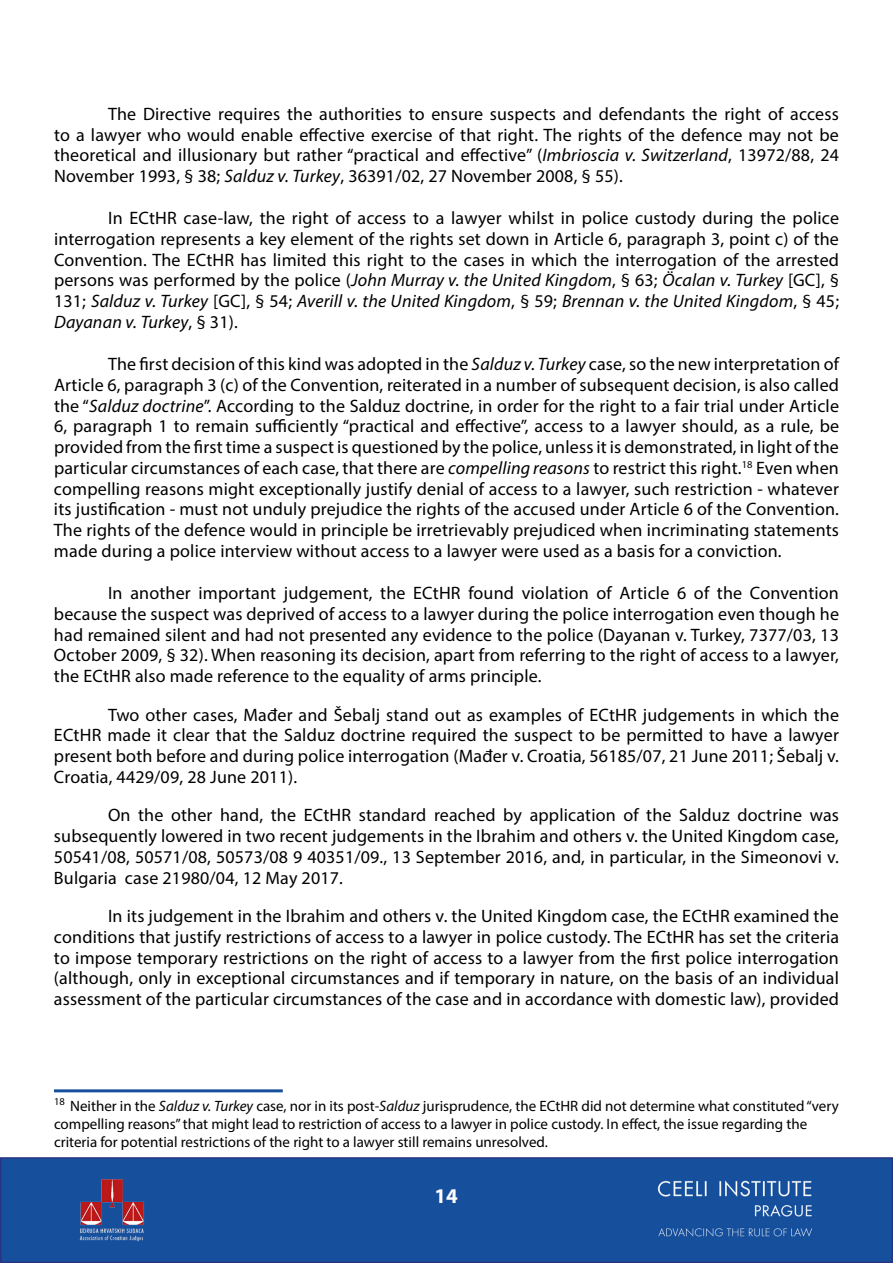
<style>
.page{position:relative;width:893px;height:1263px;background:#fff}
.page>*{position:absolute;margin:0;border:0;box-sizing:border-box;transform-origin:0 0}
.t1{font:700 21px "Myriad Pro";color:#fff}
.t2{font:18px/20.7px "Myriad Pro";letter-spacing:.01em;color:#000;text-align:justify}
.t3{font:15px/18px "Myriad Pro";color:#000}
.s1{font-style:italic}
</style>
<div class="page">
<div style="left:1px;top:1158px;width:891px;height:104px;background:#164f9c"></div>
<div style="left:0;top:1157px;width:893px;height:106px;border:2px solid #283583"></div>
<hr style="left:54px;top:1089px;width:229px;height:3px;background:#164f9c">
<img style="left:657px;top:1180px;width:156px;height:57px">
<img style="left:79px;top:1179px;width:65px;height:63px">
<p class="t2" style="left:54px;top:103px;width:786px;text-indent:54px">The Directive requires the authorities to ensure suspects and defendants the right of access to a lawyer who would enable effective exercise of that right. The rights of the defence may not be theoretical and illusionary but rather “practical and effective” (<span class="s1">Imbrioscia v. Switzerland</span>, 13972/88, 24<br>November 1993, § 38; <span class="s1">Salduz v. Turkey</span>, 36391/02, 27 November 2008, § 55).</p>
<p class="t2" style="left:54px;top:208px;width:787px;text-indent:54px">In ECtHR case-law, the right of access to a lawyer whilst in police custody during the police interrogation represents a key element of the rights set down in Article 6, paragraph 3, point c) of the Convention. The ECtHR has limited this right to the cases in which the interrogation of the arrested persons was performed by the police (<span class="s1">John Murray v. the United Kingdom</span>, § 63; <span class="s1">Öcalan v. Turkey</span> [GC], § 131; <span class="s1">Salduz v. Turkey</span> [GC], § 54; <span class="s1">Averill v. the United Kingdom</span>, § 59; <span class="s1">Brennan v. the United Kingdom</span>, § 45; <span class="s1">Dayanan v. Turkey</span>, § 31).</p>
<p class="t2" style="left:54px;top:354px;width:787px;text-indent:54px">The first decision of this kind was adopted in the <span class="s1">Salduz v. Turkey</span> case, so the new interpretation of Article 6, paragraph 3 (c) of the Convention, reiterated in a number of subsequent decision, is also called the “<span class="s1">Salduz doctrine</span>”. According to the Salduz doctrine, in order for the right to a fair trial under Article 6, paragraph 1 to remain sufficiently “practical and effective”, access to a lawyer should, as a rule, be provided from the first time a suspect is questioned by the police, unless it is demonstrated, in light of the particular circumstances of each case, that there are <span class="s1">compelling reasons</span> to restrict this right.<sup>18</sup> Even when compelling reasons might exceptionally justify denial of access to a lawyer, such restriction - whatever its justification - must not unduly prejudice the rights of the accused under Article 6 of the Convention.<br>The rights of the defence would in principle be irretrievably prejudiced when incriminating statements made during a police interview without access to a lawyer were used as a basis for a conviction.</p>
<p class="t2" style="left:54px;top:582px;width:787px;text-indent:54px">In another important judgement, the ECtHR found violation of Article 6 of the Convention because the suspect was deprived of access to a lawyer during the police interrogation even though he had remained silent and had not presented any evidence to the police (Dayanan v. Turkey, 7377/03, 13<br>October 2009, § 32). When reasoning its decision, apart from referring to the right of access to a lawyer, the ECtHR also made reference to the equality of arms principle.</p>
<p class="t2" style="left:54px;top:704px;width:786px;text-indent:54px">Two other cases, Mađer and Šebalj stand out as examples of ECtHR judgements in which the ECtHR made it clear that the Salduz doctrine required the suspect to be permitted to have a lawyer present both before and during police interrogation (Mađer v. Croatia, 56185/07, 21 June 2011; Šebalj v.<br>Croatia, 4429/09, 28 June 2011).</p>
<p class="t2" style="left:54px;top:805px;width:786px;text-indent:54px">On the other hand, the ECtHR standard reached by application of the Salduz doctrine was subsequently lowered in two recent judgements in the Ibrahim and others v. the United Kingdom case, 50541/08, 50571/08, 50573/08 9 40351/09., 13 September 2016, and, in particular, in the Simeonovi v.<br>Bulgaria case 21980/04, 12 May 2017.</p>
<p class="t2" style="left:54px;top:906px;width:787px;text-indent:54px">In its judgement in the Ibrahim and others v. the United Kingdom case, the ECtHR examined the conditions that justify restrictions of access to a lawyer in police custody. The ECtHR has set the criteria to impose temporary restrictions on the right of access to a lawyer from the first police interrogation (although, only in exceptional circumstances and if temporary in nature, on the basis of an individual assessment of the particular circumstances of the case and in accordance with domestic law), provided</p>
<p class="t3" style="left:54px;top:1096px;width:786px"><sup>18</sup> Neither in the <span class="s1">Salduz v. Turkey</span> case, nor in its post-<span class="s1">Salduz</span> jurisprudence, the ECtHR did not determine what constituted “very compelling reasons” that might lead to restriction of access to a lawyer in police custody. In effect, the issue regarding the criteria for potential restrictions of the right to a lawyer still remains unresolved.</p>
<p class="t1" style="left:434px;top:1183px;width:25px">14</p>
</div>
